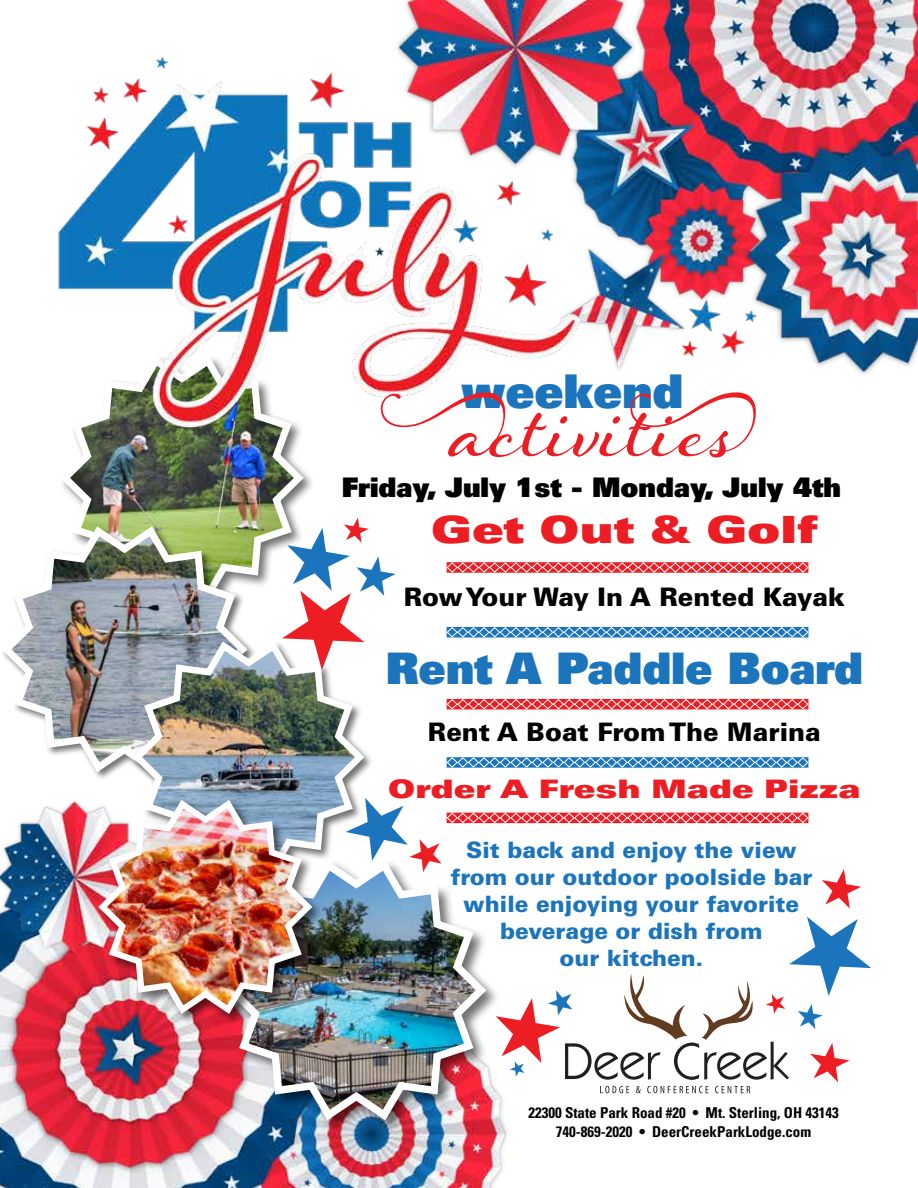
<style>
.page{position:relative;width:918px;height:1188px;background:#fff}
.page>*{position:absolute;margin:0;border:0;box-sizing:border-box;transform-origin:0 0}
.t1{font:136.2px "Hummingbird";color:#ed1d24}
.t2{font:46.5px "Univers LT Std X Black";color:#1c75bc}
.t3{font:43.5px "Univers LT Std X Black";color:#1c75bc}
.t4{font:37.5px "Univers LT Std X Black Ex";color:#ed1d24}
.t5{font:27px "Univers LT Std X Black";color:#000}
.t6{font:900 25.5px "Univers LT Std";color:#000}
.t7{font:25.5px "Univers LT Std X Black Ex";color:#ed1d24}
.t8{font:900 22.5px/27px "Univers LT Std";color:#1c75bc;text-align:center}
.t9{font:700 condensed 15px/19.5px "Univers LT Std";color:#000;text-align:center}
</style>
<div class="page">
<img style="left:0;top:0;width:918px;height:1188px">
<img style="left:0;top:521px;width:253px;height:256px">
<svg style="left:446px;top:562px;width:363px;height:11px;background:#f15a5f"></svg>
<svg style="left:446px;top:626px;width:363px;height:12px;background:#68a3d2"></svg>
<svg style="left:446px;top:698px;width:363px;height:12px;background:#f2686d"></svg>
<svg style="left:446px;top:757px;width:363px;height:11px;background:#5a9ace"></svg>
<img style="left:128px;top:637px;width:241px;height:218px">
<div style="left:224px;top:858px;width:276px;height:276px;background:#000;opacity:.56"></div>
<img style="left:221px;top:855px;width:271px;height:271px">
<div style="left:97px;top:798px;width:227px;height:228px;background:#000;opacity:.56"></div>
<img style="left:94px;top:796px;width:223px;height:222px">
<svg style="left:282px;top:518px;width:114px;height:152px"></svg>
<svg style="left:346px;top:798px;width:463px;height:74px"></svg>
<svg style="left:822px;top:869px;width:39px;height:40px"></svg>
<svg style="left:496px;top:917px;width:375px;height:176px"></svg>
<h2 class="t2" style="left:461px;top:361px;width:224px">weekend</h2>
<h1 class="t1" style="left:449px;top:329px;width:387px">activities</h1>
<p class="t5" style="left:342px;top:470px;width:501px">Friday, July 1st - Monday, July 4th</p>
<h3 class="t4" style="left:431px;top:507px;width:388px">Get Out &amp; Golf</h3>
<p class="t6" style="left:404px;top:581px;width:443px">Row Your Way In A Rented Kayak</p>
<h3 class="t3" style="left:386px;top:640px;width:479px">Rent A Paddle Board</h3>
<p class="t6" style="left:428px;top:716px;width:394px">Rent A Boat From The Marina</p>
<p class="t7" style="left:388px;top:774px;width:474px">Order A Fresh Made Pizza</p>
<p class="t8" style="left:450px;top:836px;width:364px">Sit back and enjoy the view from our outdoor poolside bar while enjoying your favorite beverage or dish from<br>our kitchen.</p>
<p class="t9" style="left:528px;top:1103px;width:312px">22300 State Park Road #20 • Mt. Sterling, OH 43143<br>740-869-2020 • DeerCreekParkLodge.com</p>
</div>
